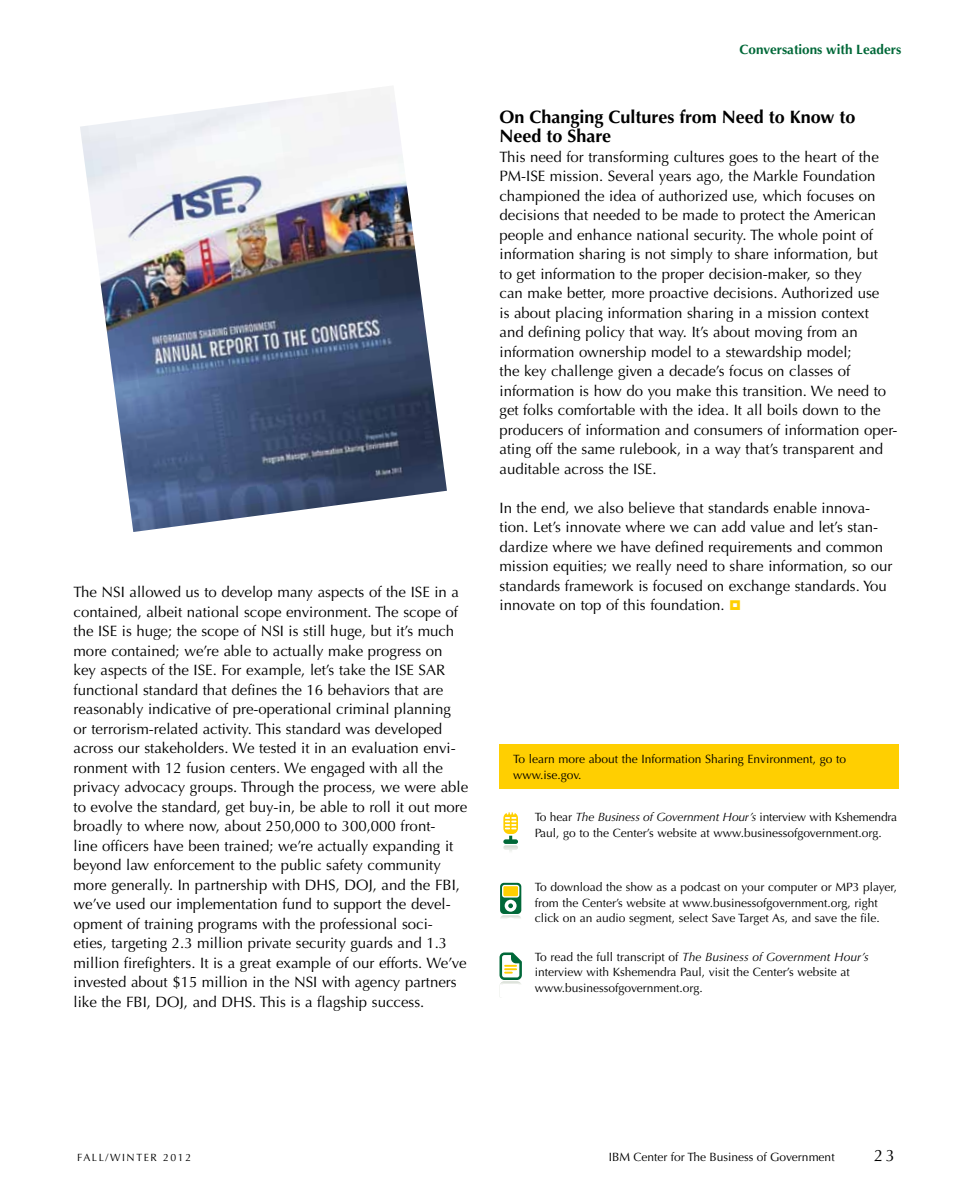
<style>
.page{position:relative;width:972px;height:1188px;background:#fff}
.page>*{position:absolute;margin:0;border:0;box-sizing:border-box;transform-origin:0 0}
.t1{font:700 18px/19.5px "Optima";color:#000}
.t2{font:16.5px "Optima";color:#000}
.t3{font:15px/19.5px "Optima";color:#000}
.t4{font:700 13.5px "Optima";color:#006838}
.t5{font:12px/15.8px "Optima";color:#000}
.t6{font:10.5px "Optima";letter-spacing:.15em;color:#000}
.s1{font-style:italic}
</style>
<div class="page">
<img style="left:80px;top:88px;width:367px;height:444px">
<div style="left:500px;top:744px;width:399px;height:45px;background:#ffcf01"></div>
<svg style="left:503px;top:845px;width:15px;height:7px"></svg>
<div style="left:503px;top:839px;width:15px;height:5px;background:#006838;border-radius:2px"></div>
<svg style="left:503px;top:812px;width:15px;height:22px"></svg>
<svg style="left:500px;top:883px;width:21px;height:36px"></svg>
<svg style="left:500px;top:952px;width:22px;height:46px"></svg>
<p class="t3" style="left:74px;top:583px;width:396px">The NSI allowed us to develop many aspects of the ISE in a contained, albeit national scope environment. The scope of the ISE is huge; the scope of NSI is still huge, but it’s much more contained; we’re able to actually make progress on key aspects of the ISE. For example, let’s take the ISE SAR functional standard that defines the 16 behaviors that are reasonably indicative of pre-operational criminal planning<br>or terrorism-related activity. This standard was developed across our stakeholders. We tested it in an evaluation envi&shy;ronment with 12 fusion centers. We engaged with all the privacy advocacy groups. Through the process, we were able to evolve the standard, get buy-in, be able to roll it out more broadly to where now, about 250,000 to 300,000 front-<br>line officers have been trained; we’re actually expanding it beyond law enforcement to the public safety community more generally. In partnership with DHS, DOJ, and the FBI, we’ve used our implementation fund to support the devel&shy;opment of training programs with the professional soci&shy;eties, targeting 2.3 million private security guards and 1.3 million firefighters. It is a great example of our efforts. We’ve invested about $15 million in the NSI with agency partners like the FBI, DOJ, and DHS. This is a flagship success.</p>
<p class="t4" style="left:739px;top:41px;width:163px">Conversations with Leaders</p>
<p class="t1" style="left:500px;top:107px;width:357px">On Changing Cultures from Need to Know to<br>Need to Share</p>
<p class="t3" style="left:500px;top:147px;width:400px">This need for transforming cultures goes to the heart of the PM-ISE mission. Several years ago, the Markle Foundation championed the idea of authorized use, which focuses on decisions that needed to be made to protect the American people and enhance national security. The whole point of information sharing is not simply to share information, but<br>to get information to the proper decision-maker, so they<br>can make better, more proactive decisions. Authorized use<br>is about placing information sharing in a mission context<br>and defining policy that way. It’s about moving from an information ownership model to a stewardship model;<br>the key challenge given a decade’s focus on classes of information is how do you make this transition. We need to get folks comfortable with the idea. It all boils down to the producers of information and consumers of information oper&shy;ating off the same rulebook, in a way that’s transparent and auditable across the ISE.</p>
<p class="t3" style="left:500px;top:498px;width:395px">In the end, we also believe that standards enable innova&shy;tion. Let’s innovate where we can add value and let’s stan&shy;dardize where we have defined requirements and common mission equities; we really need to share information, so our standards framework is focused on exchange standards. You innovate on top of this foundation.</p>
<p class="t5" style="left:513px;top:751px;width:335px">To learn more about the Information Sharing Environment, go to www.ise.gov.</p>
<p class="t5" style="left:535px;top:809px;width:364px">To hear <span class="s1">The Business of Government Hour’s</span> interview with Kshemendra<br>Paul, go to the Center’s website at www.businessofgovernment.org.</p>
<p class="t5" style="left:535px;top:879px;width:364px">To download the show as a podcast on your computer or MP3 player, from the Center’s website at www.businessofgovernment.org, right click on an audio segment, select Save Target As, and save the file.</p>
<p class="t5" style="left:535px;top:949px;width:336px">To read the full transcript of <span class="s1">The Business of Government Hour’s </span>interview with Kshemendra Paul, visit the Center’s website at www.businessofgovernment.org.</p>
<p class="t6" style="left:77px;top:1152px;width:116px">FALL/WINTER 2012</p>
<p class="t5" style="left:609px;top:1149px;width:227px">IBM Center for The Business of Government</p>
<p class="t2" style="left:874px;top:1146px;width:22px">23</p>
</div>
